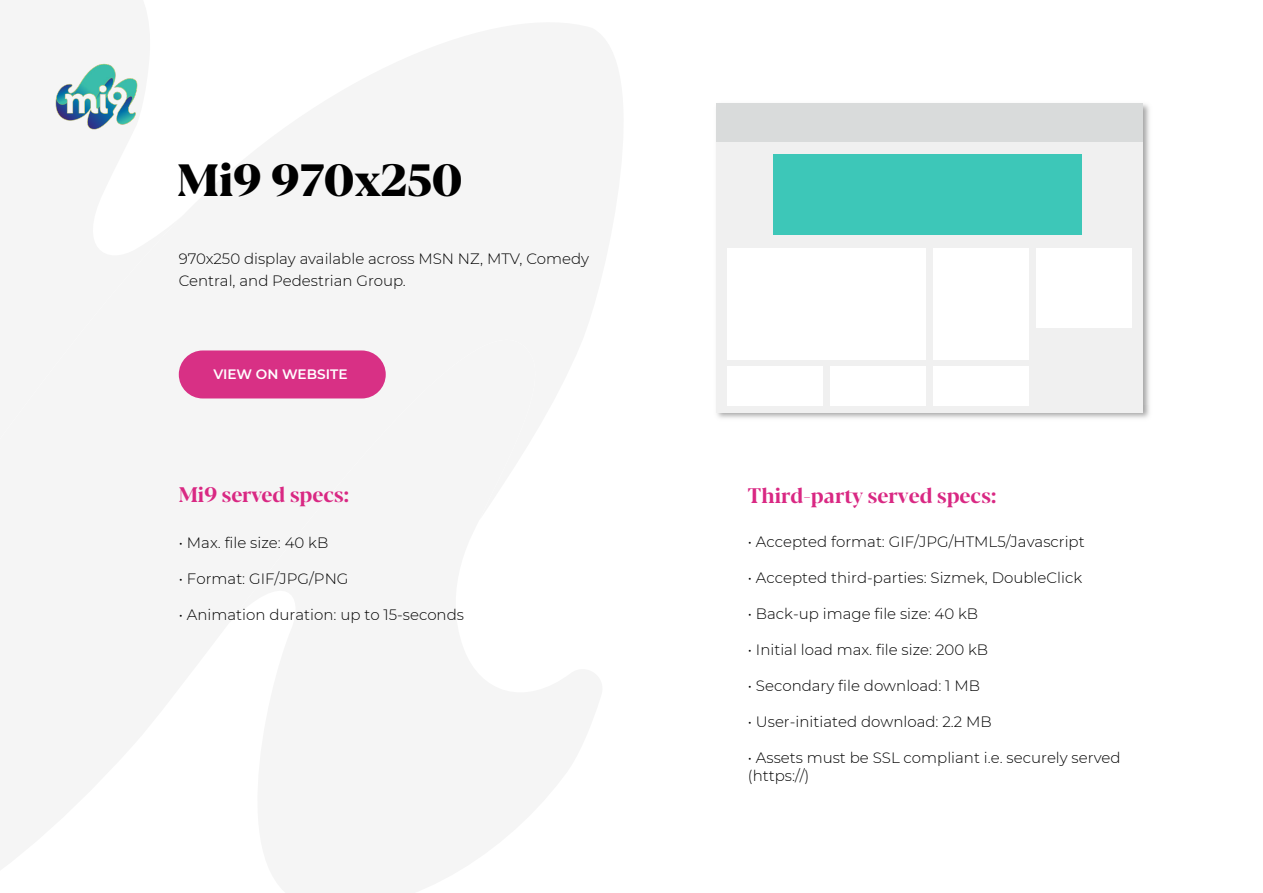
<style>
.page{position:relative;width:1263px;height:893px;background:#fff}
.page>*{position:absolute;margin:0;border:0;box-sizing:border-box;transform-origin:0 0}
.t1{font:700 expanded 45px "Blacker Pro Dis";color:#000}
.t2{font:700 21px "Blacker Pro Dis";color:#d92883}
.t3{font:300 15px/22.5px "Montserrat";color:#000}
.t4{font:600 13.65px "Montserrat";color:#fff}
</style>
<div class="page">
<img style="left:716px;top:103px;width:434px;height:315px">
<div style="left:716px;top:142px;width:426px;height:270px;background:#f0f0f0"></div>
<div style="left:716px;top:103px;width:426px;height:39px;background:#d9dbdb"></div>
<div style="left:773px;top:155px;width:309px;height:80px;background:#3dc7b8"></div>
<div style="left:727px;top:249px;width:199px;height:111px;background:#fff"></div>
<div style="left:933px;top:249px;width:96px;height:111px;background:#fff"></div>
<div style="left:1036px;top:249px;width:96px;height:79px;background:#fff"></div>
<div style="left:727px;top:367px;width:96px;height:39px;background:#fff"></div>
<div style="left:830px;top:367px;width:96px;height:39px;background:#fff"></div>
<div style="left:933px;top:367px;width:96px;height:39px;background:#fff"></div>
<img style="left:55px;top:63px;width:83px;height:67px">
<div style="left:179px;top:350px;width:207px;height:48px;background:#d83085;border-radius:24px"></div>
<h1 class="t1" style="left:177px;top:147px;width:287px">Mi9 970x250</h1>
<p class="t3" style="left:179px;top:247px;width:412px">970x250 display available across MSN NZ, MTV, Comedy<br>Central, and Pedestrian Group.</p>
<p class="t4" style="left:213px;top:365px;width:136px">VIEW ON WEBSITE</p>
<h2 class="t2" style="left:179px;top:480px;width:172px">Mi9 served specs:</h2>
<p class="t3" style="left:179px;top:531px;width:151px">• Max. file size: 40 kB</p>
<p class="t3" style="left:179px;top:567px;width:171px">• Format: GIF/JPG/PNG</p>
<p class="t3" style="left:179px;top:603px;width:287px">• Animation duration: up to 15-seconds</p>
<h2 class="t2" style="left:748px;top:480px;width:250px">Third-party served specs:</h2>
<p class="t3" style="left:748px;top:530px;width:338px">• Accepted format: GIF/JPG/HTML5/Javascript</p>
<p class="t3" style="left:748px;top:566px;width:336px">• Accepted third-parties: Sizmek, DoubleClick</p>
<p class="t3" style="left:748px;top:602px;width:232px">• Back-up image file size: 40 kB</p>
<p class="t3" style="left:748px;top:638px;width:242px">• Initial load max. file size: 200 kB</p>
<p class="t3" style="left:748px;top:674px;width:234px">• Secondary file download: 1 MB</p>
<p class="t3" style="left:748px;top:710px;width:245px">• User-initiated download: 2.2 MB</p>
<p class="t3" style="left:748px;top:748px;width:374px;line-height:18px">• Assets must be SSL compliant i.e. securely served (https://)</p>
</div>
